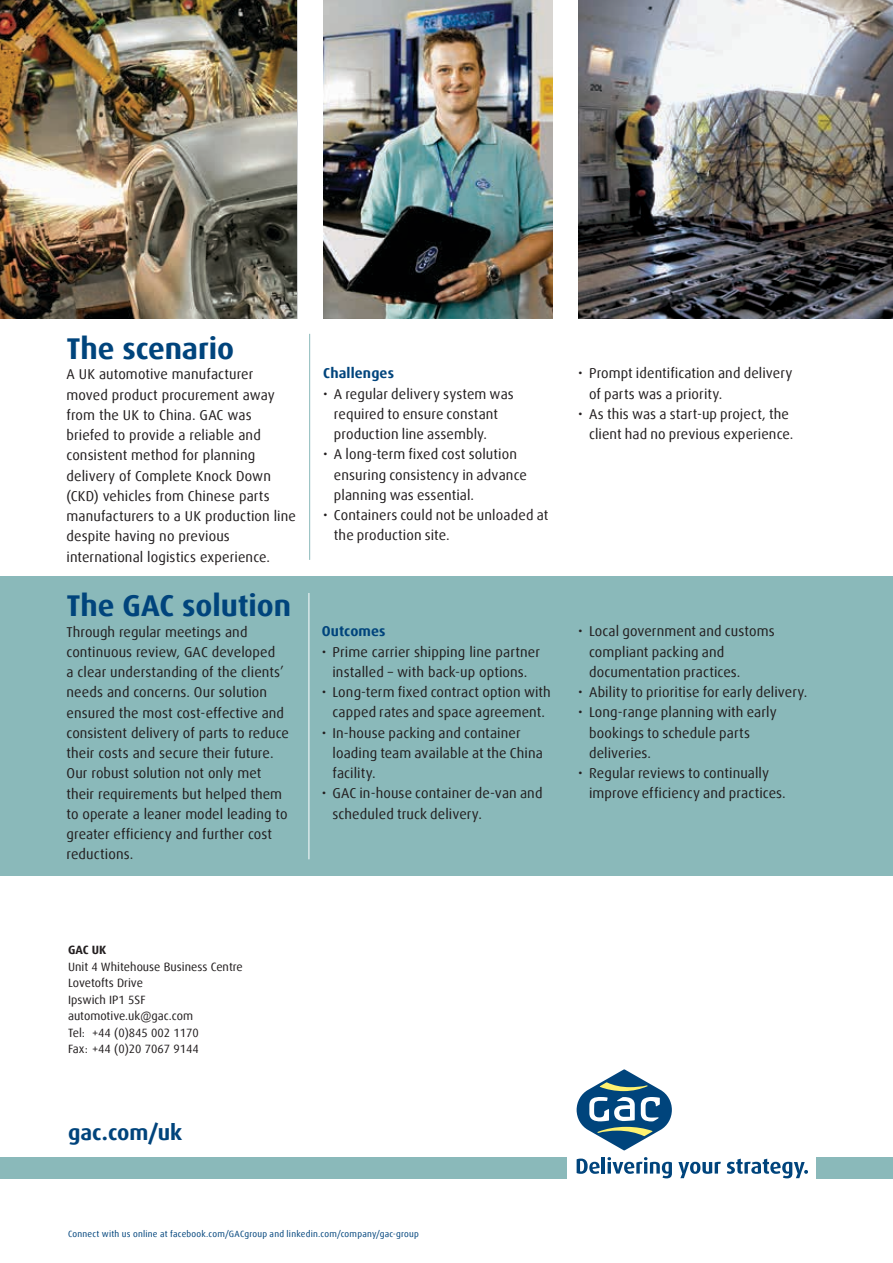
<style>
.page{position:relative;width:893px;height:1263px;background:#fff}
.page>*{position:absolute;margin:0;border:0;box-sizing:border-box;transform-origin:0 0}
.t1{font:700 30px "Dax Offc";letter-spacing:-.005em;color:#00447c}
.t2{font:700 21.75px "Dax Offc";color:#00447c}
.t3{font:14.25px/20.2px "Dax Offc";letter-spacing:.005em;color:#231f20}
.t4{font:700 14.25px "Dax Offc";letter-spacing:.01em;color:#00447c}
.t5{font:12px/16.5px "Dax Offc";color:#231f20}
.t6{font:700 12px "Dax Offc";color:#231f20}
.t7{font:9px "Dax Offc";letter-spacing:.025em;color:#00447c}
</style>
<div class="page">
<img style="left:0;top:0;width:297px;height:319px">
<img style="left:323px;top:0;width:230px;height:319px">
<div style="left:816px;top:1157px;width:77px;height:21px;background:#8ab9ba"></div>
<div style="left:0;top:1157px;width:566px;height:21px;background:#8ab9ba"></div>
<svg style="left:577px;top:1158px;width:23px;height:16px"></svg>
<hr style="left:602px;top:1157px;width:3px;height:16px;background:#00447c">
<svg style="left:607px;top:1157px;width:65px;height:21px"></svg>
<svg style="left:678px;top:1162px;width:43px;height:16px"></svg>
<svg style="left:727px;top:1159px;width:81px;height:19px"></svg>
<svg style="left:577px;top:1069px;width:95px;height:81px"></svg>
<img style="left:578px;top:0;width:315px;height:319px">
<hr style="left:309px;top:334px;width:1px;height:226px;background:#8ab9ba">
<div style="left:0;top:576px;width:893px;height:300px;background:#8ab9ba"></div>
<hr style="left:309px;top:593px;width:1px;height:266px;background:#fff">
<h1 class="t1" style="left:67px;top:329px;width:169px">The scenario</h1>
<p class="t3" style="left:67px;top:364px;width:231px">A UK automotive manufacturer moved product procurement away from the UK to China. GAC was briefed to provide a reliable and consistent method for planning delivery of Complete Knock Down (CKD) vehicles from Chinese parts manufacturers to a UK production line despite having no previous international logistics experience.</p>
<p class="t4" style="left:323px;top:364px;width:72px">Challenges</p>
<p class="t3" style="left:334px;top:384px;width:181px;text-indent:-11px">• A regular delivery system was required to ensure constant production line assembly.</p>
<p class="t3" style="left:334px;top:444px;width:194px;text-indent:-11px">• A long-term fixed cost solution ensuring consistency in advance planning was essential.</p>
<p class="t3" style="left:334px;top:505px;width:216px;text-indent:-11px">• Containers could not be unloaded at the production site.</p>
<h1 class="t1" style="left:67px;top:587px;width:226px">The GAC solution</h1>
<p class="t3" style="left:67px;top:622px;width:224px">Through regular meetings and continuous review, GAC developed<br>a clear understanding of the clients’ needs and concerns. Our solution ensured the most cost-effective and consistent delivery of parts to reduce their costs and secure their future.<br>Our robust solution not only met their requirements but helped them to operate a leaner model leading to greater efficiency and further cost reductions.</p>
<p class="t4" style="left:322px;top:622px;width:65px">Outcomes</p>
<p class="t3" style="left:322px;top:642px;width:220px;text-align:center">• Prime carrier shipping line partner installed – with back-up options.</p>
<p class="t3" style="left:322px;top:682px;width:231px;text-align:center">• Long-term fixed contract option with capped rates and space agreement.</p>
<p class="t3" style="left:332px;top:723px;width:212px;text-indent:-11px">• In-house packing and container loading team available at the China facility.</p>
<p class="t3" style="left:332px;top:783px;width:212px;text-indent:-11px">• GAC in-house container de-van and scheduled truck delivery.</p>
<p class="t3" style="left:589px;top:363px;width:205px;text-indent:-11px">• Prompt identification and delivery of parts was a priority.</p>
<p class="t3" style="left:589px;top:404px;width:206px;text-indent:-11px">• As this was a start-up project, the client had no previous experience.</p>
<p class="t3" style="left:589px;top:621px;width:187px;text-indent:-11px">• Local government and customs compliant packing and documentation practices.</p>
<p class="t3" style="left:578px;top:682px;width:231px">• Ability to prioritise for early delivery.</p>
<p class="t3" style="left:589px;top:702px;width:189px;text-indent:-11px">• Long-range planning with early bookings to schedule parts deliveries.</p>
<p class="t3" style="left:589px;top:763px;width:198px;text-indent:-11px">• Regular reviews to continually improve efficiency and practices.</p>
<p class="t6" style="left:68px;top:942px;width:40px">GAC UK</p>
<p class="t5" style="left:68px;top:959px;width:176px">Unit 4 Whitehouse Business Centre<br>Lovetofts Drive<br>Ipswich IP1 5SF automotive.uk@gac.com<br>Tel: +44 (0)845 002 1170<br>Fax: +44 (0)20 7067 9144</p>
<h2 class="t2" style="left:68px;top:1119px;width:116px">gac.com/uk</h2>
<p class="t7" style="left:68px;top:1229px;width:352px">Connect with us online at facebook.com/GACgroup and linkedin.com/company/gac-group</p>
</div>
